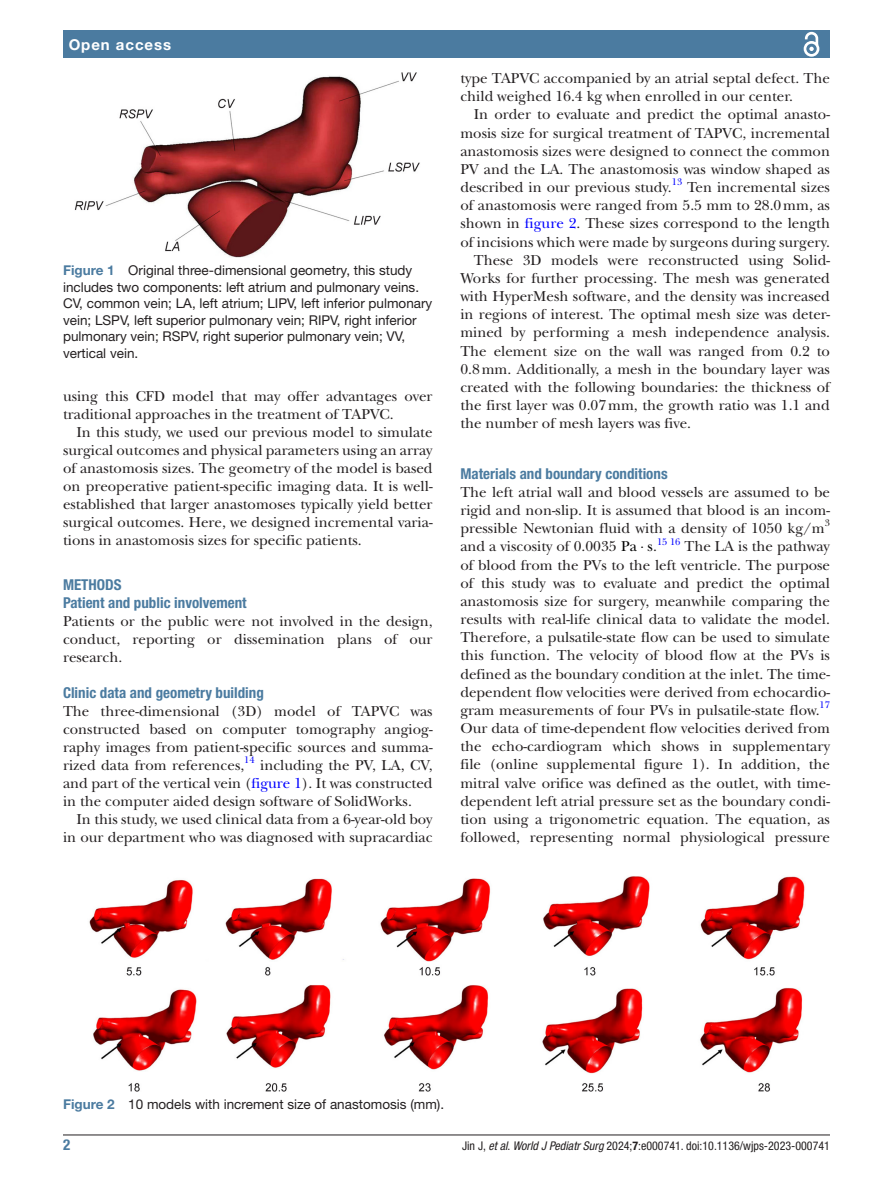
<style>
.page{position:relative;width:893px;height:1191px;background:#fff}
.page>*{position:absolute;margin:0;border:0;box-sizing:border-box;transform-origin:0 0}
.t1{font:15px/18.1px "New Baskerville";color:#231f20;text-align:justify}
.t2{font:700 condensed 15px/18px "Helvetica Neue LT Std";color:#4b7ba0}
.t3{font:700 15px "Helvetica Neue LT Std";letter-spacing:.065em;color:#fff}
.t4{font:13.5px/16.5px "Helvetica Neue LT Std";color:#231f20}
.t5{font:condensed 12px "Helvetica Neue LT Std";color:#231f20}
.t6{font:9.9px "New Baskerville";color:#00f}
.t7{font:9.9px "New Baskerville";color:#231f20}
.s1{font-weight:700;color:#4b7ba0}
.s2{color:#00f}
.s3{color:#000}
.s4{font-family:"CMSY10";color:#000}
.s5{font-style:italic}
.s6{font-weight:700}
</style>
<div class="page">
<hr style="left:63px;top:1134px;width:767px;height:1px;background:#231f20">
<div style="left:63px;top:31px;width:767px;height:27px;background:#4b7ba0"></div>
<svg style="left:803px;top:31px;width:17px;height:26px"></svg>
<img style="left:75px;top:73px;width:345px;height:184px">
<img style="left:89px;top:876px;width:716px;height:215px">
<p class="t3" style="left:69px;top:35px;width:104px">Open access</p>
<p class="t4" style="left:63px;top:262px;width:371px"><span class="s1">Figure 1</span> Original three-dimensional geometry, this study includes two components: left atrium and pulmonary veins.<br>CV, common vein; LA, left atrium; LIPV, left inferior pulmonary vein; LSPV, left superior pulmonary vein; RIPV, right inferior pulmonary vein; RSPV, right superior pulmonary vein; VV, vertical vein.</p>
<p class="t1" style="left:63px;top:387px;width:371px">using this CFD model that may offer advantages over traditional approaches in the treatment of TAPVC.</p>
<p class="t1" style="left:63px;top:423px;width:371px;text-indent:14px">In this study, we used our previous model to simulate surgical outcomes and physical parameters using an array of anastomosis sizes. The geometry of the model is based on preoperative patient-specific imaging data. It is well&shy;established that larger anastomoses typically yield better surgical outcomes. Here, we designed incremental varia&shy;tions in anastomosis sizes for specific patients.</p>
<p class="t2" style="left:63px;top:575px;width:185px">METHODS<br>Patient and public involvement</p>
<p class="t1" style="left:63px;top:612px;width:371px">Patients or the public were not involved in the design, conduct, reporting or dissemination plans of our research.</p>
<p class="t2" style="left:63px;top:683px;width:202px">Clinic data and geometry building</p>
<p class="t1" style="left:63px;top:702px;width:371px">The three-dimensional (3D) model of TAPVC was constructed based on computer tomography angiog&shy;raphy images from patient-specific sources and summa&shy;rized data from references,</p>
<p class="t6" style="left:244px;top:754px;width:12px">14</p>
<p class="t1" style="left:63px;top:756px;width:371px;text-indent:197px">including the PV, LA, CV, and part of the vertical vein (<span class="s2">figure 1</span>). It was constructed in the computer aided design software of SolidWorks.</p>
<p class="t1" style="left:63px;top:810px;width:371px;text-align:right">In this study, we used clinical data from a 6-year-old boy in our department who was diagnosed with supracardiac</p>
<p class="t1" style="left:460px;top:69px;width:371px">type TAPVC accompanied by an atrial septal defect. The child weighed 16.4 kg when enrolled in our center.</p>
<p class="t1" style="left:474px;top:105px;width:358px">In order to evaluate and predict the optimal anasto-</p>
<p class="t1" style="left:460px;top:124px;width:371px">mosis size for surgical treatment of TAPVC, incremental</p>
<p class="t1" style="left:460px;top:142px;width:371px">anastomosis sizes were designed to connect the common</p>
<p class="t1" style="left:460px;top:160px;width:371px">PV and the LA. The anastomosis was window shaped as</p>
<p class="t1" style="left:460px;top:178px;width:371px">described in our previous study.<sup>13</sup> Ten incremental sizes</p>
<p class="t1" style="left:460px;top:196px;width:371px">of anastomosis were ranged from 5.5 mm to 28.0mm, as</p>
<p class="t1" style="left:460px;top:214px;width:371px">shown in <span class="s2">figure 2</span>. These sizes correspond to the length</p>
<p class="t1" style="left:460px;top:233px;width:371px">of incisions which were made by surgeons during surgery.</p>
<p class="t1" style="left:474px;top:251px;width:358px">These 3D models were reconstructed using Solid-</p>
<p class="t1" style="left:460px;top:269px;width:371px">Works for further processing. The mesh was generated</p>
<p class="t1" style="left:460px;top:287px;width:371px">with HyperMesh software, and the density was increased</p>
<p class="t1" style="left:460px;top:305px;width:371px">in regions of interest. The optimal mesh size was deter-</p>
<p class="t1" style="left:460px;top:323px;width:371px">mined by performing a mesh independence analysis.</p>
<p class="t1" style="left:460px;top:342px;width:371px">The element size on the wall was ranged from 0.2 to</p>
<p class="t1" style="left:460px;top:360px;width:371px">0.8mm. Additionally, a mesh in the boundary layer was</p>
<p class="t1" style="left:460px;top:378px;width:371px">created with the following boundaries: the thickness of</p>
<p class="t1" style="left:460px;top:396px;width:371px">the first layer was 0.07mm, the growth ratio was 1.1 and</p>
<p class="t1" style="left:460px;top:414px;width:232px">the number of mesh layers was five.</p>
<p class="t2" style="left:460px;top:464px;width:209px">Materials and boundary conditions</p>
<p class="t1" style="left:460px;top:483px;width:371px">The left atrial wall and blood vessels are assumed to be rigid and non-slip. It is assumed that blood is an incom&shy;pressible Newtonian fluid with a density of 1050 kg/m</p>
<p class="t7" style="left:825px;top:517px;width:7px">3</p>
<p class="t1" style="left:460px;top:537px;width:198px">and a viscosity of 0.0035 <span class="s3">Pa</span> <span class="s4">·</span> <span class="s3">s</span>.</p>
<p class="t6" style="left:657px;top:535px;width:25px">15 16</p>
<p class="t1" style="left:460px;top:537px;width:371px;text-indent:224px">The LA is the pathway of blood from the PVs to the left ventricle. The purpose of this study was to evaluate and predict the optimal anastomosis size for surgery, meanwhile comparing the results with real-life clinical data to validate the model.<br>Therefore, a pulsatile-state flow can be used to simulate this function. The velocity of blood flow at the PVs is defined as the boundary condition at the inlet. The time&shy;dependent flow velocities were derived from echocardio&shy;gram measurements of four PVs in pulsatile-state flow.</p>
<p class="t6" style="left:820px;top:699px;width:12px">17</p>
<p class="t1" style="left:460px;top:719px;width:371px">Our data of time-dependent flow velocities derived from the echo-cardiogram which shows in supplementary file (online supplemental figure 1). In addition, the mitral valve orifice was defined as the outlet, with time&shy;dependent left atrial pressure set as the boundary condi&shy;tion using a trigonometric equation. The equation, as followed, representing normal physiological pressure</p>
<p class="t4" style="left:63px;top:1096px;width:383px"><span class="s1">Figure 2</span> 10 models with increment size of anastomosis (mm).</p>
<p class="t2" style="left:63px;top:1135px;width:9px">2</p>
<p class="t5" style="left:462px;top:1138px;width:369px">Jin J, <span class="s5">et al</span>. <span class="s5">World J Pediatr Surg</span> 2024;<span class="s6">7</span>:e000741. doi:10.1136/wjps-2023-000741</p>
</div>
